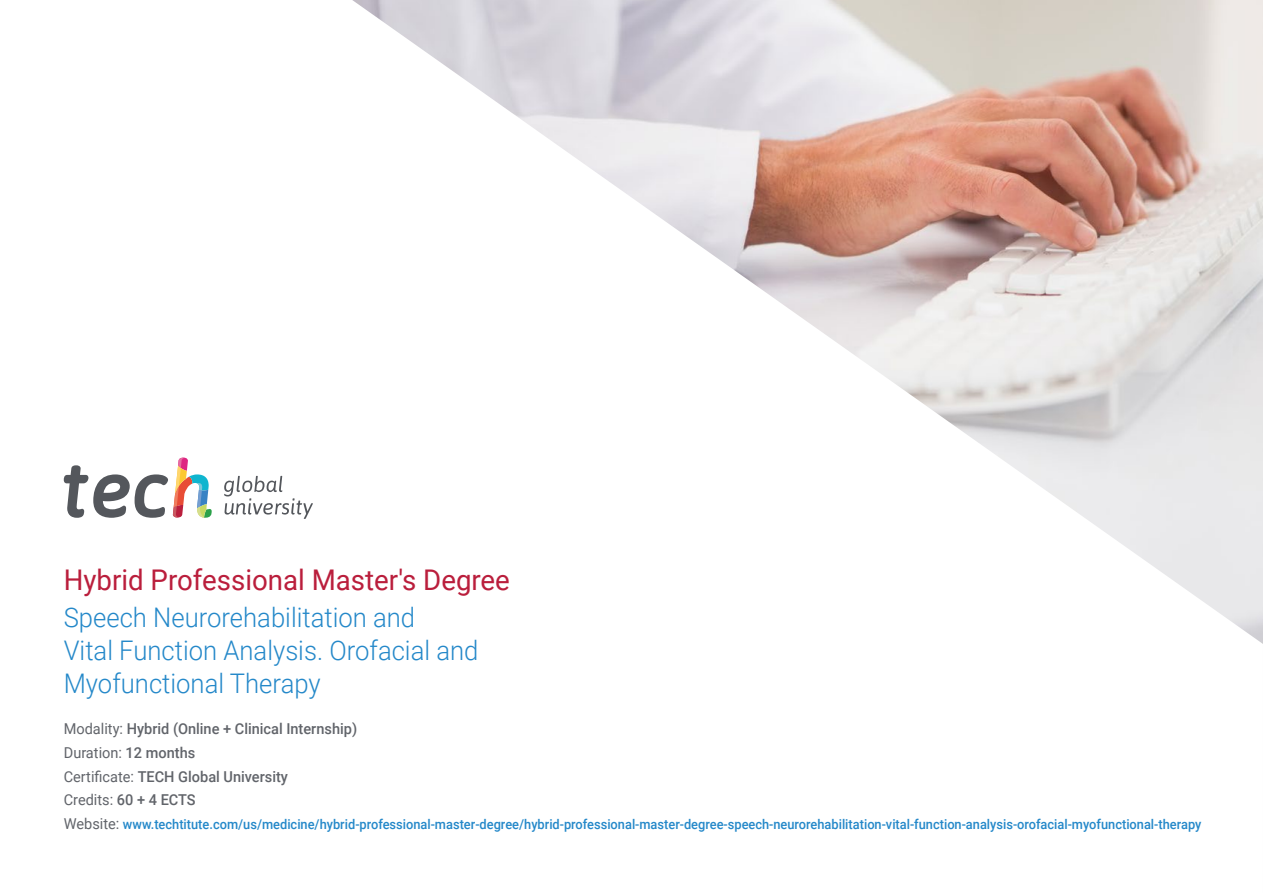
<style>
.page{position:relative;width:1263px;height:893px;background:#fff}
.page>*{position:absolute;margin:0;border:0;box-sizing:border-box;transform-origin:0 0}
.t1{font:28.5px "Roboto";color:#ba1e3c}
.t2{font:300 27px/33px "Roboto";color:#2488c9;scale:.95 1}
.t3{font:500 15px/23.7px "Roboto";color:#61646a}
.t4{font:500 13.5px "Roboto";color:#2488c9;scale:.95 1}
.s1{font-weight:400}
.s2{font-weight:400;font-size:15px;color:#61646a}
</style>
<div class="page">
<img style="left:352px;top:0;width:911px;height:644px">
<svg style="left:224px;top:476px;width:89px;height:43px"></svg>
<svg style="left:64px;top:458px;width:148px;height:60px"></svg>
<h1 class="t1" style="left:64px;top:560px;width:448px">Hybrid Professional Master's Degree</h1>
<h2 class="t2" style="left:64px;top:600px;width:438px">Speech Neurorehabilitation and<br>Vital Function Analysis. Orofacial and<br>Myofunctional Therapy</h2>
<p class="t3" style="left:64px;top:716px;width:295px"><span class="s1">Modality:</span> Hybrid (Online + Clinical Internship)<br><span class="s1">Duration:</span> 12 months<br><span class="s1">Certificate:</span> TECH Global University<br><span class="s1">Credits:</span> 60 + 4 ECTS</p>
<p class="t4" style="left:64px;top:815px;width:1199px"><span class="s2">Website:</span> www.techtitute.com/us/medicine/hybrid-professional-master-degree/hybrid-professional-master-degree-speech-neurorehabilitation-vital-function-analysis-orofacial-myofunctional-therapy</p>
</div>
